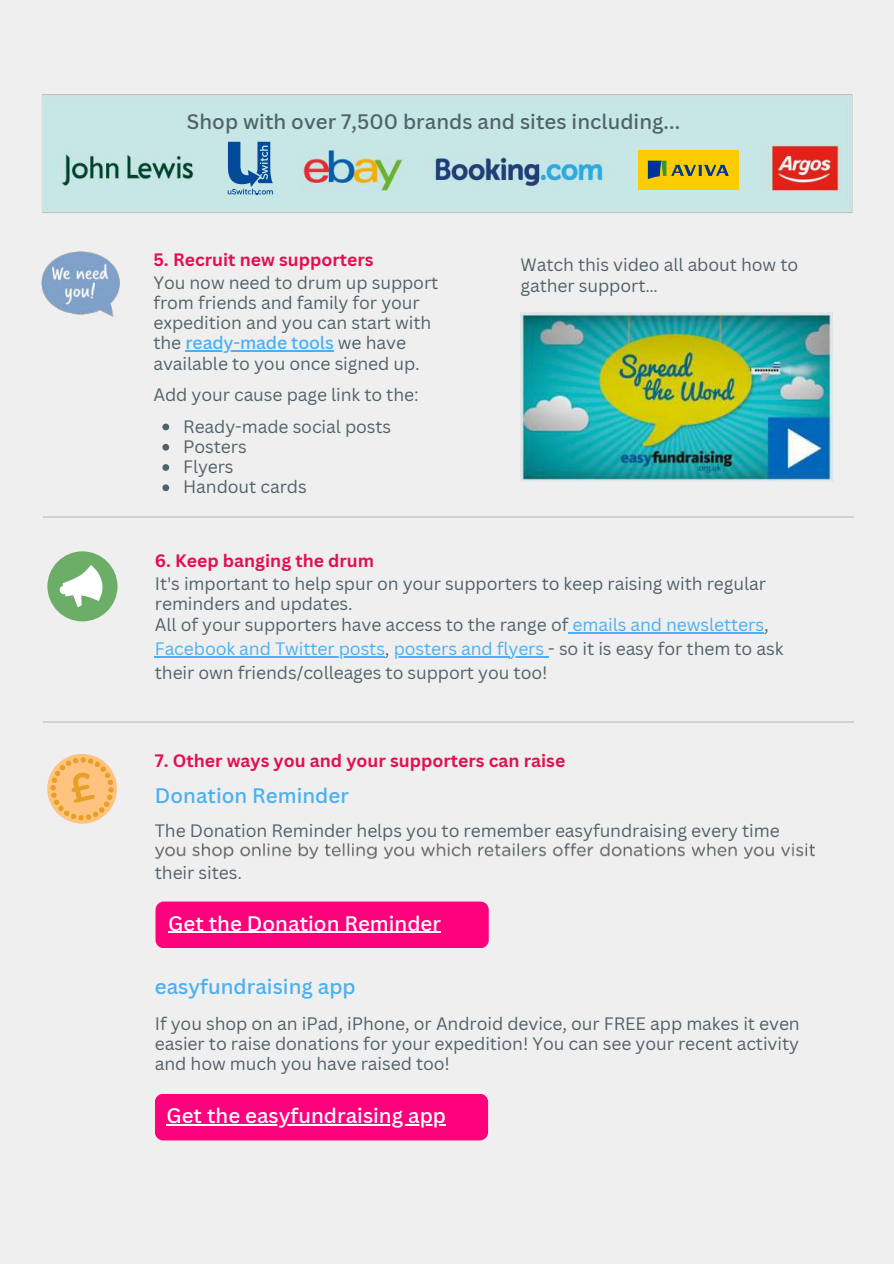
<style>
.page{position:relative;width:894px;height:1264px;background:#fff}
.page>*{position:absolute;margin:0;border:0;box-sizing:border-box;transform-origin:0 0}
.t1{font:500 20.4px "Canva Sans";color:#fff}
.t2{font:500 20.4px "Canva Sans";color:#51636a}
.t3{font:500 20.4px "Canva Sans";color:#4ab0f1}
.t4{font:17.55px/20.2px "Canva Sans";letter-spacing:-.005em;color:#51636a}
.t5{font:700 17.55px "Canva Sans";color:#e40f4e}
.s1{font-weight:500;color:#4ab0f1}
.s2{color:#4ab0f1}
</style>
<div class="page">
<div style="left:0;top:0;width:893px;height:1263px;background:#efefef"></div>
<div style="left:47px;top:551px;width:70px;height:70px;background:#6cad67;border-radius:50%"></div>
<svg style="left:63px;top:565px;width:40px;height:42px"></svg>
<div style="left:60px;top:585px;width:8px;height:9px;background:#fff;border-radius:50%"></div>
<img style="left:41px;top:251px;width:79px;height:66px">
<svg style="left:47px;top:754px;width:70px;height:69px"></svg>
<div style="left:155px;top:1093px;width:333px;height:47px;background:#ff007d;border-radius:8px"></div>
<div style="left:155px;top:901px;width:333px;height:47px;background:#ff007d;border-radius:8px"></div>
<hr style="left:43px;top:516px;width:810px;height:2px;background:#d0d3d4">
<hr style="left:568px;top:632px;width:195px;height:1px;background:#4ab0f1">
<hr style="left:155px;top:656px;width:230px;height:1px;background:#4ab0f1">
<hr style="left:393px;top:656px;width:155px;height:1px;background:#4ab0f1">
<hr style="left:43px;top:720px;width:810px;height:2px;background:#d0d3d4">
<img style="left:156px;top:843px;width:658px;height:15px">
<img style="left:42px;top:94px;width:811px;height:119px">
<img style="left:520px;top:312px;width:312px;height:169px">
<svg style="left:228px;top:142px;width:45px;height:52px;background:#6498bf"></svg>
<div style="left:638px;top:150px;width:100px;height:40px;background:#fccb01"></div>
<svg style="left:647px;top:161px;width:81px;height:18px"></svg>
<hr style="left:168px;top:931px;width:273px;height:2px;background:#fff">
<hr style="left:166px;top:1124px;width:280px;height:1px;background:#fff">
<hr style="left:185px;top:350px;width:148px;height:1px;background:#4ab0f1">
<svg style="left:162px;top:423px;width:7px;height:7px"></svg>
<svg style="left:162px;top:444px;width:7px;height:6px"></svg>
<svg style="left:162px;top:464px;width:7px;height:7px"></svg>
<svg style="left:162px;top:484px;width:7px;height:7px"></svg>
<p class="t2" style="left:187px;top:107px;width:494px">Shop with over 7,500 brands and sites including...</p>
<p class="t5" style="left:153px;top:247px;width:222px">5. Recruit new supporters</p>
<p class="t4" style="left:153px;top:271px;width:286px">You now need to drum up support from friends and family for your expedition and you can start with the <span class="s1">ready-made tools</span> we have available to you once signed up.</p>
<p class="t4" style="left:153px;top:378px;width:267px;line-height:31.5px;text-align:center">Add your cause page link to the:<br>Ready-made social posts</p>
<p class="t4" style="left:183px;top:436px;width:125px">Posters<br>Flyers<br>Handout cards</p>
<p class="t4" style="left:520px;top:254px;width:279px;line-height:20.9px">Watch this video all about how to gather support…</p>
<p class="t5" style="left:155px;top:548px;width:221px">6. Keep banging the drum</p>
<p class="t4" style="left:155px;top:572px;width:615px;line-height:20.9px">It's important to help spur on your supporters to keep raising with regular reminders and updates.<br>All of your supporters have access to the range of <span class="s2">emails and newsletters</span>,</p>
<p class="t4" style="left:155px;top:636px;width:630px;line-height:23.7px"><span class="s2">Facebook and Twitter posts</span>, <span class="s2">posters and flyers</span> - so it is easy for them to ask their own friends/colleages to support you too!</p>
<p class="t5" style="left:155px;top:748px;width:412px">7. Other ways you and your supporters can raise</p>
<p class="t3" style="left:155px;top:780px;width:195px">Donation Reminder</p>
<p class="t4" style="left:155px;top:820px;width:626px">The Donation Reminder helps you to remember easyfundraising every time</p>
<p class="t4" style="left:155px;top:862px;width:89px">their sites.</p>
<p class="t1" style="left:168px;top:908px;width:274px">Get the Donation Reminder</p>
<p class="t3" style="left:155px;top:972px;width:202px">easyfundraising app</p>
<p class="t4" style="left:155px;top:1012px;width:646px;text-align:justify">If you shop on an iPad, iPhone, or Android device, our FREE app makes it even easier to raise donations for your expedition! You can see your recent activity and how much you have raised too!</p>
<p class="t1" style="left:166px;top:1101px;width:281px">Get the easyfundraising app</p>
</div>
